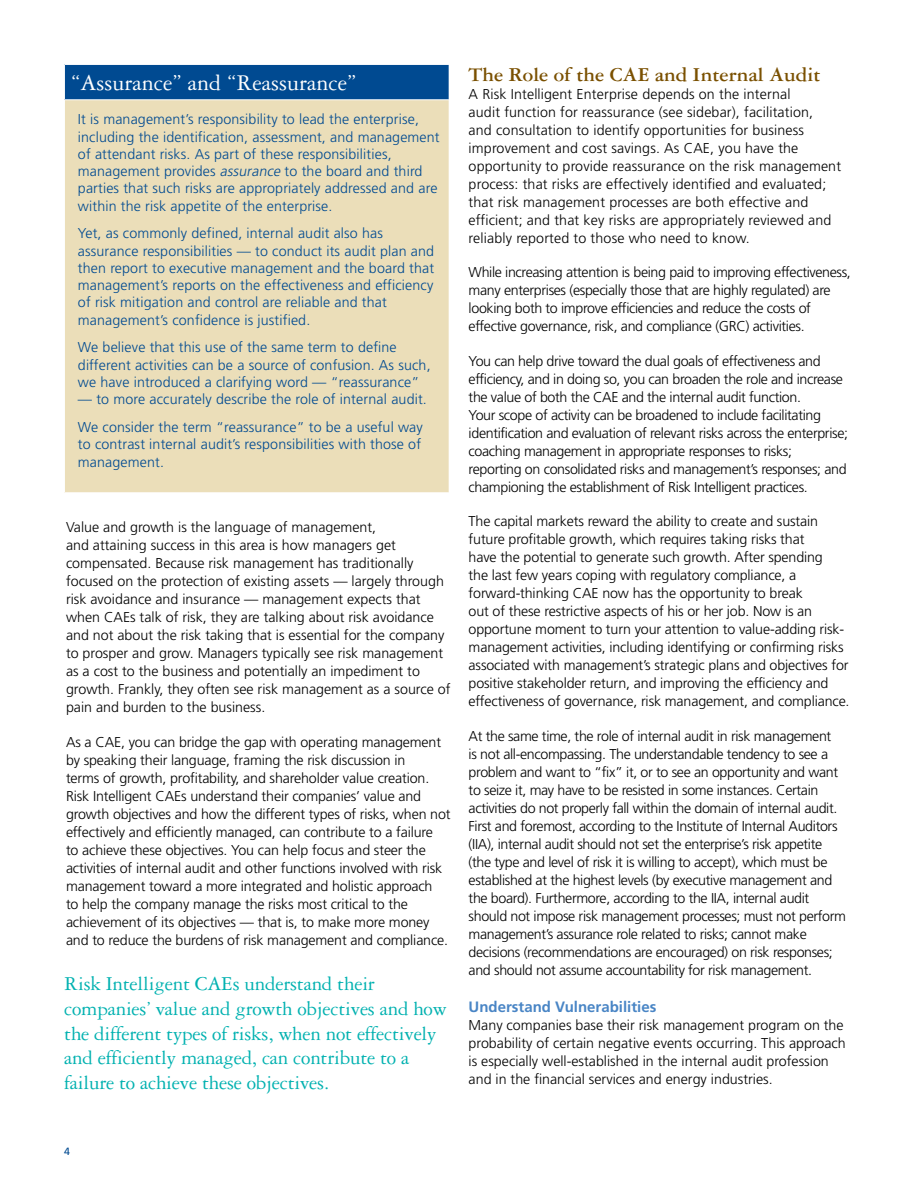
<style>
.page{position:relative;width:918px;height:1188px;background:#fff}
.page>*{position:absolute;margin:0;border:0;box-sizing:border-box;transform-origin:0 0}
.t1{font:24px "Garamond Three";color:#fff}
.t2{font:21px/24.8px "Garamond Three";letter-spacing:-.01em;color:#00b1b0}
.t3{font:700 21px "Garamond Three";color:#7a5000}
.t4{font:700 15px "Frutiger";color:#4985c5}
.t5{font:300 14.25px/18px "Frutiger";letter-spacing:-.01em;color:#000}
.t6{font:300 14.25px/17.2px "Frutiger";letter-spacing:.01em;color:#004a91}
.t7{font:300 14.25px/18px "Frutiger";letter-spacing:.01em;color:#000}
.s1{font-style:italic}
</style>
<div class="page">
<div style="left:64px;top:64px;width:385px;height:36px;background:#004a91"></div>
<div style="left:64px;top:100px;width:385px;height:393px;background:#ebdeb9"></div>
<hr style="left:64px;top:64px;width:385px;height:1px;background:#fff">
<hr style="left:64px;top:65px;width:1px;height:35px;background:#fff">
<hr style="left:64px;top:100px;width:385px;height:1px;background:#fff">
<hr style="left:64px;top:100px;width:1px;height:393px;background:#fff">
<hr style="left:64px;top:492px;width:385px;height:1px;background:#fff">
<h1 class="t1" style="left:71px;top:70px;width:287px">“Assurance” and “Reassurance”</h1>
<p class="t6" style="left:78px;top:111px;width:363px">It is management’s responsibility to lead the enterprise, including the identification, assessment, and management of attendant risks. As part of these responsibilities, management provides <span class="s1">assurance</span> to the board and third parties that such risks are appropriately addressed and are within the risk appetite of the enterprise.</p>
<p class="t6" style="left:78px;top:225px;width:358px">Yet, as commonly defined, internal audit also has assurance responsibilities — to conduct its audit plan and then report to executive management and the board that management’s reports on the effectiveness and efficiency of risk mitigation and control are reliable and that management’s confidence is justified.</p>
<p class="t6" style="left:78px;top:339px;width:354px">We believe that this use of the same term to define different activities can be a source of confusion. As such, we have introduced a clarifying word — “reassurance”</p>
<p class="t6" style="left:78px;top:385px;width:350px;line-height:27.8px">— to more accurately describe the role of internal audit.<br>We consider the term “reassurance” to be a useful way</p>
<p class="t6" style="left:78px;top:435px;width:345px;line-height:18px">to contrast internal audit’s responsibilities with those of management.</p>
<p class="t5" style="left:66px;top:518px;width:386px">Value and growth is the language of management,<br>and attaining success in this area is how managers get compensated. Because risk management has traditionally focused on the protection of existing assets — largely through risk avoidance and insurance — management expects that when CAEs talk of risk, they are talking about risk avoidance and not about the risk taking that is essential for the company to prosper and grow. Managers typically see risk management as a cost to the business and potentially an impediment to growth. Frankly, they often see risk management as a source of pain and burden to the business.</p>
<p class="t5" style="left:66px;top:733px;width:386px">As a CAE, you can bridge the gap with operating management by speaking their language, framing the risk discussion in<br>terms of growth, profitability, and shareholder value creation.<br>Risk Intelligent CAEs understand their companies’ value and growth objectives and how the different types of risks, when not effectively and efficiently managed, can contribute to a failure<br>to achieve these objectives. You can help focus and steer the activities of internal audit and other functions involved with risk management toward a more integrated and holistic approach<br>to help the company manage the risks most critical to the achievement of its objectives — that is, to make more money and to reduce the burdens of risk management and compliance.</p>
<h2 class="t2" style="left:64px;top:971px;width:384px">Risk Intelligent CAEs understand their companies’ value and growth objectives and how the different types of risks, when not effectively and efficiently managed, can contribute to a failure to achieve these objectives.</h2>
<h2 class="t3" style="left:469px;top:63px;width:353px">The Role of the CAE and Internal Audit</h2>
<p class="t7" style="left:469px;top:85px;width:374px">A Risk Intelligent Enterprise depends on the internal<br>audit function for reassurance (see sidebar), facilitation,<br>and consultation to identify opportunities for business improvement and cost savings. As CAE, you have the opportunity to provide reassurance on the risk management process: that risks are effectively identified and evaluated; that risk management processes are both effective and efficient; and that key risks are appropriately reviewed and reliably reported to those who need to know.</p>
<p class="t5" style="left:469px;top:263px;width:384px">While increasing attention is being paid to improving effectiveness, many enterprises (especially those that are highly regulated) are looking both to improve efficiencies and reduce the costs of effective governance, risk, and compliance (GRC) activities.</p>
<p class="t5" style="left:469px;top:352px;width:381px">You can help drive toward the dual goals of effectiveness and efficiency, and in doing so, you can broaden the role and increase the value of both the CAE and the internal audit function.<br>Your scope of activity can be broadened to include facilitating identification and evaluation of relevant risks across the enterprise; coaching management in appropriate responses to risks; reporting on consolidated risks and management’s responses; and championing the establishment of Risk Intelligent practices.</p>
<p class="t5" style="left:469px;top:512px;width:382px">The capital markets reward the ability to create and sustain future profitable growth, which requires taking risks that<br>have the potential to generate such growth. After spending<br>the last few years coping with regulatory compliance, a forward-thinking CAE now has the opportunity to break<br>out of these restrictive aspects of his or her job. Now is an opportune moment to turn your attention to value-adding risk&shy;management activities, including identifying or confirming risks associated with management’s strategic plans and objectives for positive stakeholder return, and improving the efficiency and effectiveness of governance, risk management, and compliance.</p>
<p class="t5" style="left:469px;top:727px;width:379px">At the same time, the role of internal audit in risk management<br>is not all-encompassing. The understandable tendency to see a problem and want to “fix” it, or to see an opportunity and want to seize it, may have to be resisted in some instances. Certain activities do not properly fall within the domain of internal audit.<br>First and foremost, according to the Institute of Internal Auditors (IIA), internal audit should not set the enterprise’s risk appetite (the type and level of risk it is willing to accept), which must be established at the highest levels (by executive management and the board). Furthermore, according to the IIA, internal audit should not impose risk management processes; must not perform management’s assurance role related to risks; cannot make decisions (recommendations are encouraged) on risk responses; and should not assume accountability for risk management.</p>
<p class="t4" style="left:469px;top:998px;width:189px">Understand Vulnerabilities</p>
<p class="t5" style="left:469px;top:1016px;width:379px">Many companies base their risk management program on the probability of certain negative events occurring. This approach is especially well-established in the internal audit profession and in the financial services and energy industries.</p>
</div>
